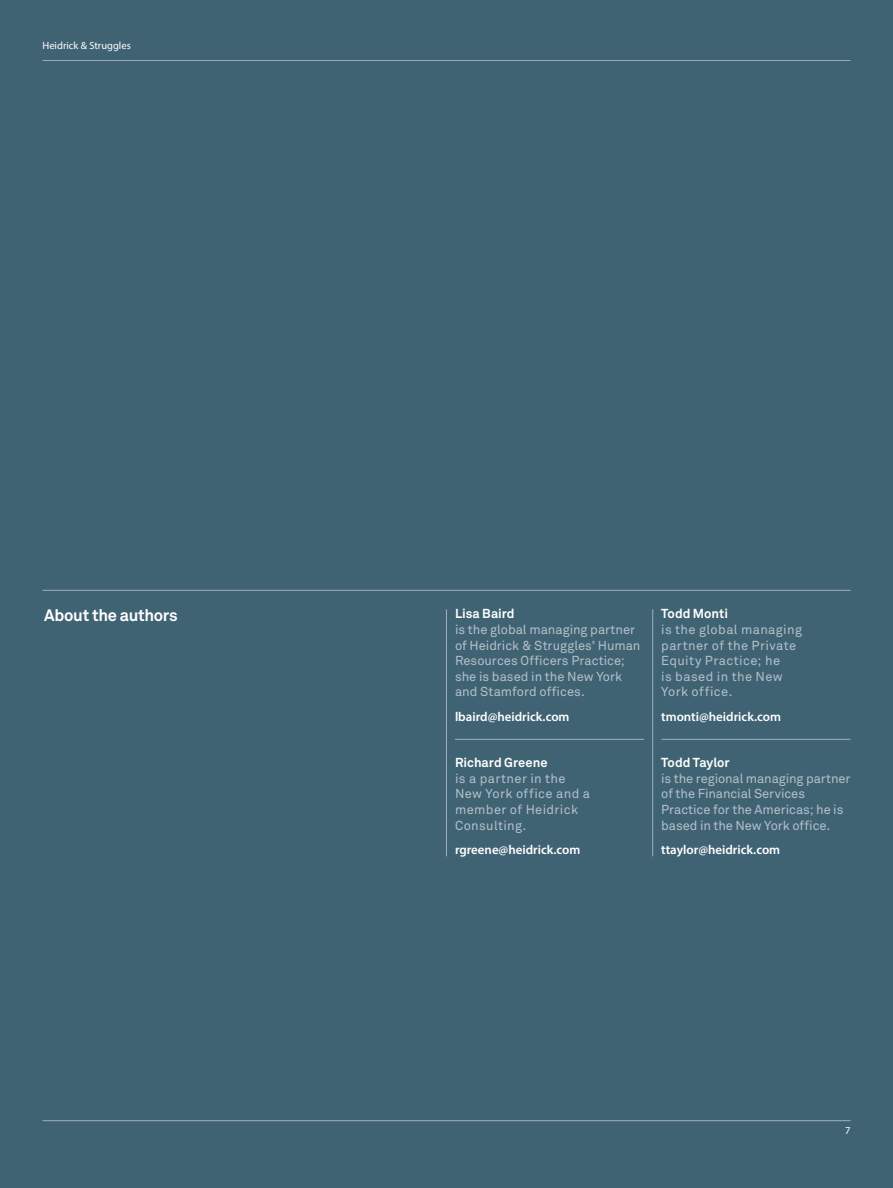
<style>
.page{position:relative;width:893px;height:1188px;background:#406373}
.page>*{position:absolute;margin:0;border:0;box-sizing:border-box;transform-origin:0 0}
.Heading_5{font:700 16.5px "Akkurat Pro";letter-spacing:-.02em;color:#fff}
.Body_Copy{font:12.9px/15.6px "Akkurat Pro";letter-spacing:.005em;color:#b4c1c8}
.Body_Copy-2{font:12.9px/15.6px "Akkurat Pro";letter-spacing:.03em;color:#b4c1c8}
.t1{font:600 12.9px "Myriad Pro";color:#fff}
.Body_copy{font:10.5px "Myriad Pro";color:#fff}
.s1{font-weight:700;color:#fff}
</style>
<div class="page">
<hr style="left:43px;top:60px;width:807px;height:1px;background:#fff">
<hr style="left:446px;top:609px;width:1px;height:247px;background:#fff">
<hr style="left:43px;top:590px;width:807px;height:1px;background:#fff">
<hr style="left:43px;top:1120px;width:807px;height:1px;background:#fff">
<hr style="left:652px;top:609px;width:1px;height:247px;background:#fff">
<hr style="left:455px;top:739px;width:189px;height:1px;background:#fff">
<hr style="left:661px;top:739px;width:189px;height:1px;background:#fff">
<p class="Body_copy" style="left:43px;top:39px;width:90px">Heidrick &amp; Struggles</p>
<p class="Heading_5" style="left:44px;top:605px;width:135px">About the authors</p>
<p class="Body_Copy" style="left:455px;top:606px;width:187px"><span class="s1">Lisa Baird<br></span>is the global managing partner of Heidrick &amp; Struggles’ Human<br>Resources Officers Practice; she is based in the New York and Stamford offices.</p>
<p class="t1" style="left:455px;top:708px;width:116px">lbaird@heidrick.com</p>
<p class="Body_Copy-2" style="left:455px;top:755px;width:137px"><span class="s1">Richard Greene<br></span>is a partner in the<br>New York office and a member of Heidrick<br>Consulting.</p>
<p class="t1" style="left:455px;top:841px;width:127px">rgreene@heidrick.com</p>
<p class="Body_Copy-2" style="left:661px;top:606px;width:142px"><span class="s1">Todd Monti<br></span>is the global managing partner of the Private<br>Equity Practice; he<br>is based in the New<br>York office.</p>
<p class="t1" style="left:661px;top:708px;width:121px">tmonti@heidrick.com</p>
<p class="Body_Copy" style="left:661px;top:755px;width:191px"><span class="s1">Todd Taylor<br></span>is the regional managing partner of the Financial Services<br>Practice for the Americas; he is based in the New York office.</p>
<p class="t1" style="left:661px;top:841px;width:120px">ttaylor@heidrick.com</p>
<p class="Body_copy" style="left:845px;top:1124px;width:7px">7</p>
</div>
